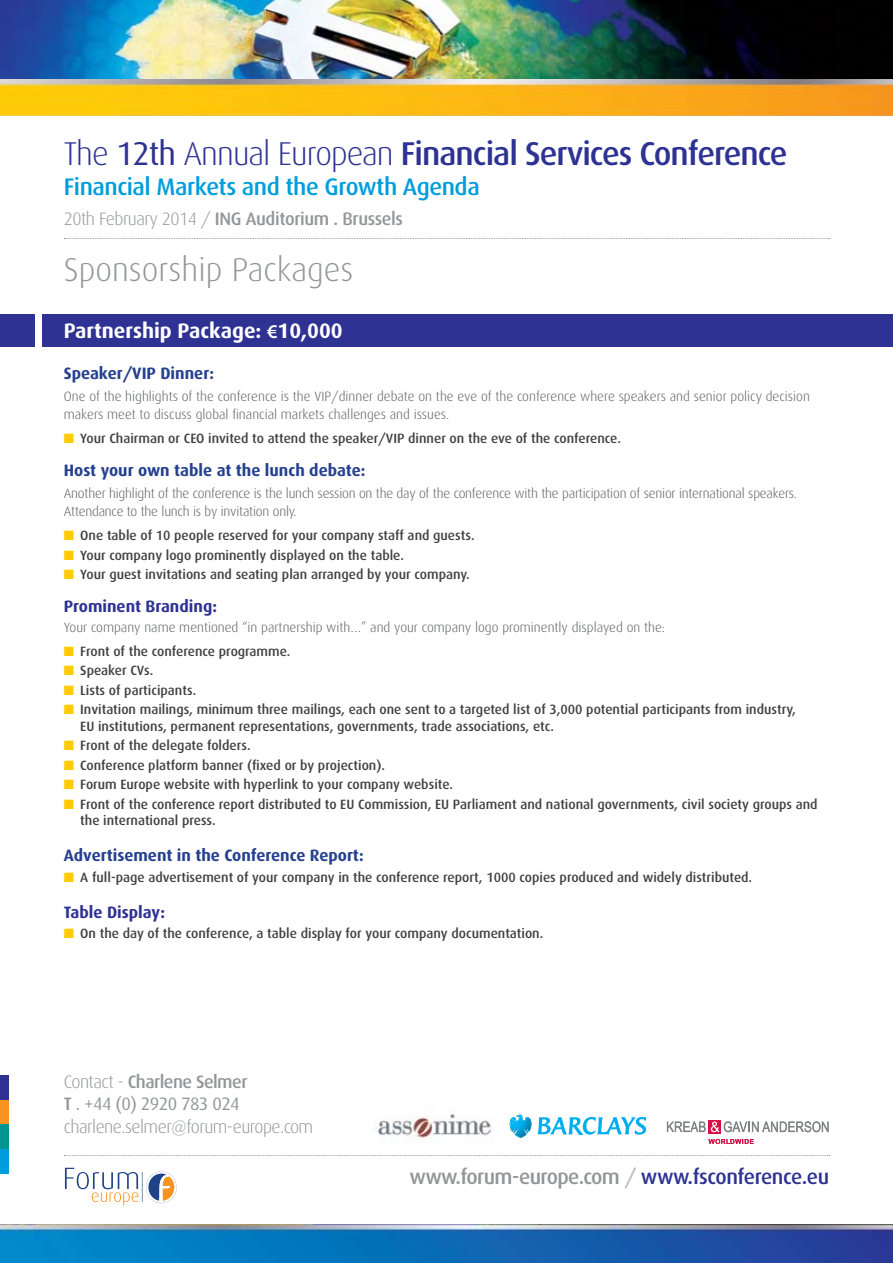
<style>
.page{position:relative;width:893px;height:1263px;background:#fff}
.page>*{position:absolute;margin:0;border:0;box-sizing:border-box;transform-origin:0 0}
.t1{font:500 33px "Dax";letter-spacing:-.03em;color:#2d3293}
.t2{font:300 33px "Dax";color:#939598}
.t3{font:500 24px "Dax";letter-spacing:-.02em;color:#009ddc}
.t4{font:500 21px "Dax";letter-spacing:-.03em;color:#939598}
.t5{font:700 21px "Dax";color:#fff}
.t6{font:300 18px/22.5px "Dax";letter-spacing:-.03em;color:#939598}
.t7{font:500 18px "Dax";letter-spacing:-.02em;color:#939598}
.t8{font:700 16.5px "Dax";color:#25408f}
.t9{font:700 16.5px "Dax";color:#2d3293}
.t10{font:500 13.5px/16.5px "Dax";color:#414142}
.t11{font:300 13.5px/18px "Dax";color:#58595b}
.s1{font-weight:300}
.s2{font-weight:400}
.s3{font-family:"Myriad Pro";font-weight:600;font-size:19.5px}
.s4{color:#ffcb05}
.s5{font-weight:500}
.s6{color:#bcbdc0}
.s7{color:#2d3293}
</style>
<div class="page">
<svg style="left:709px;top:1120px;width:12px;height:14px"></svg>
<svg style="left:667px;top:1121px;width:162px;height:11px"></svg>
<svg style="left:708px;top:1139px;width:46px;height:5px"></svg>
<svg style="left:537px;top:1117px;width:109px;height:18px"></svg>
<svg style="left:510px;top:1115px;width:21px;height:23px"></svg>
<img style="left:375px;top:1111px;width:116px;height:29px">
<svg style="left:65px;top:1168px;width:73px;height:37px"></svg>
<svg style="left:146px;top:1171px;width:31px;height:32px"></svg>
<hr style="left:142px;top:1172px;width:1px;height:30px;background:#7895a3">
<svg style="left:64px;top:1155px;width:766px;height:1px"></svg>
<svg style="left:64px;top:238px;width:766px;height:1px"></svg>
<div style="left:0;top:1075px;width:8px;height:25px;background:#2d3293"></div>
<div style="left:0;top:1100px;width:8px;height:24px;background:#f7931e"></div>
<div style="left:0;top:1124px;width:8px;height:25px;background:#00958f"></div>
<div style="left:0;top:1149px;width:8px;height:25px;background:#009ddc"></div>
<img style="left:0;top:0;width:893px;height:80px">
<img style="left:0;top:80px;width:893px;height:35px">
<img style="left:0;top:1225px;width:893px;height:38px">
<div style="left:43px;top:315px;width:850px;height:32px;background:#2d3293"></div>
<div style="left:0;top:315px;width:34px;height:32px;background:#2d3293"></div>
<h1 class="t1" style="left:64px;top:135px;width:725px"><span class="s1">The</span> <span class="s2">12th</span> <span class="s1">Annual European</span> Financial Services Conference</h1>
<h2 class="t3" style="left:64px;top:173px;width:417px">Financial Markets and the Growth Agenda</h2>
<h3 class="t7" style="left:64px;top:209px;width:341px"><span class="s1">20th February 2014 /</span> ING Auditorium . Brussels</h3>
<h1 class="t2" style="left:64px;top:251px;width:291px">Sponsorship Packages</h1>
<h3 class="t5" style="left:64px;top:319px;width:280px">Partnership Package: <span class="s3">€</span>10,000</h3>
<p class="t8" style="left:64px;top:363px;width:152px">Speaker/VIP Dinner:</p>
<p class="t11" style="left:64px;top:387px;width:748px">One of the highlights of the conference is the VIP/dinner debate on the eve of the conference where speakers and senior policy decision makers meet to discuss global financial markets challenges and issues.</p>
<p class="t10" style="left:64px;top:431px;width:559px"><span class="s4">■</span> Your Chairman or CEO invited to attend the speaker/VIP dinner on the eve of the conference.</p>
<p class="t8" style="left:64px;top:461px;width:303px">Host your own table at the lunch debate:</p>
<p class="t11" style="left:64px;top:485px;width:735px">Another highlight of the conference is the lunch session on the day of the conference with the participation of senior international speakers.<br>Attendance to the lunch is by invitation only.</p>
<p class="t10" style="left:64px;top:527px;width:412px"><span class="s4">■</span> One table of 10 people reserved for your company staff and guests.</p>
<p class="t10" style="left:64px;top:547px;width:342px"><span class="s4">■</span> Your company logo prominently displayed on the table.</p>
<p class="t10" style="left:64px;top:566px;width:407px"><span class="s4">■</span> Your guest invitations and seating plan arranged by your company.</p>
<p class="t9" style="left:64px;top:597px;width:155px">Prominent Branding:</p>
<p class="t11" style="left:64px;top:618px;width:603px">Your company name mentioned “in partnership with…” and your company logo prominently displayed on the:</p>
<p class="t10" style="left:64px;top:643px;width:228px"><span class="s4">■</span> Front of the conference programme.</p>
<p class="t10" style="left:64px;top:662px;width:91px"><span class="s4">■</span> Speaker CVs.</p>
<p class="t10" style="left:64px;top:682px;width:134px"><span class="s4">■</span> Lists of participants.</p>
<p class="t10" style="left:80px;top:701px;width:717px;text-indent:-16px"><span class="s4">■</span> Invitation mailings, minimum three mailings, each one sent to a targeted list of 3,000 potential participants from industry,<br>EU institutions, permanent representations, governments, trade associations, etc.</p>
<p class="t10" style="left:64px;top:737px;width:188px"><span class="s4">■</span> Front of the delegate folders.</p>
<p class="t10" style="left:64px;top:757px;width:323px"><span class="s4">■</span> Conference platform banner (fixed or by projection).</p>
<p class="t10" style="left:64px;top:776px;width:391px"><span class="s4">■</span> Forum Europe website with hyperlink to your company website.</p>
<p class="t10" style="left:80px;top:796px;width:739px;text-indent:-16px"><span class="s4">■</span> Front of the conference report distributed to EU Commission, EU Parliament and national governments, civil society groups and the international press.</p>
<p class="t8" style="left:64px;top:846px;width:302px">Advertisement in the Conference Report:</p>
<p class="t10" style="left:64px;top:869px;width:690px"><span class="s4">■</span> A full-page advertisement of your company in the conference report, 1000 copies produced and widely distributed.</p>
<p class="t9" style="left:64px;top:903px;width:103px">Table Display:</p>
<p class="t10" style="left:64px;top:925px;width:481px"><span class="s4">■</span> On the day of the conference, a table display for your company documentation.</p>
<h3 class="t6" style="left:64px;top:1070px;width:251px">Contact - <span class="s5">Charlene Selmer<br>T</span> <span class="s2">. +44 (0) 2920 783 024 </span>charlene.selmer@forum-europe.com</h3>
<h3 class="t4" style="left:409px;top:1165px;width:421px">www.forum-europe.com <span class="s6">/</span> <span class="s7">www.fsconference.eu</span></h3>
</div>
